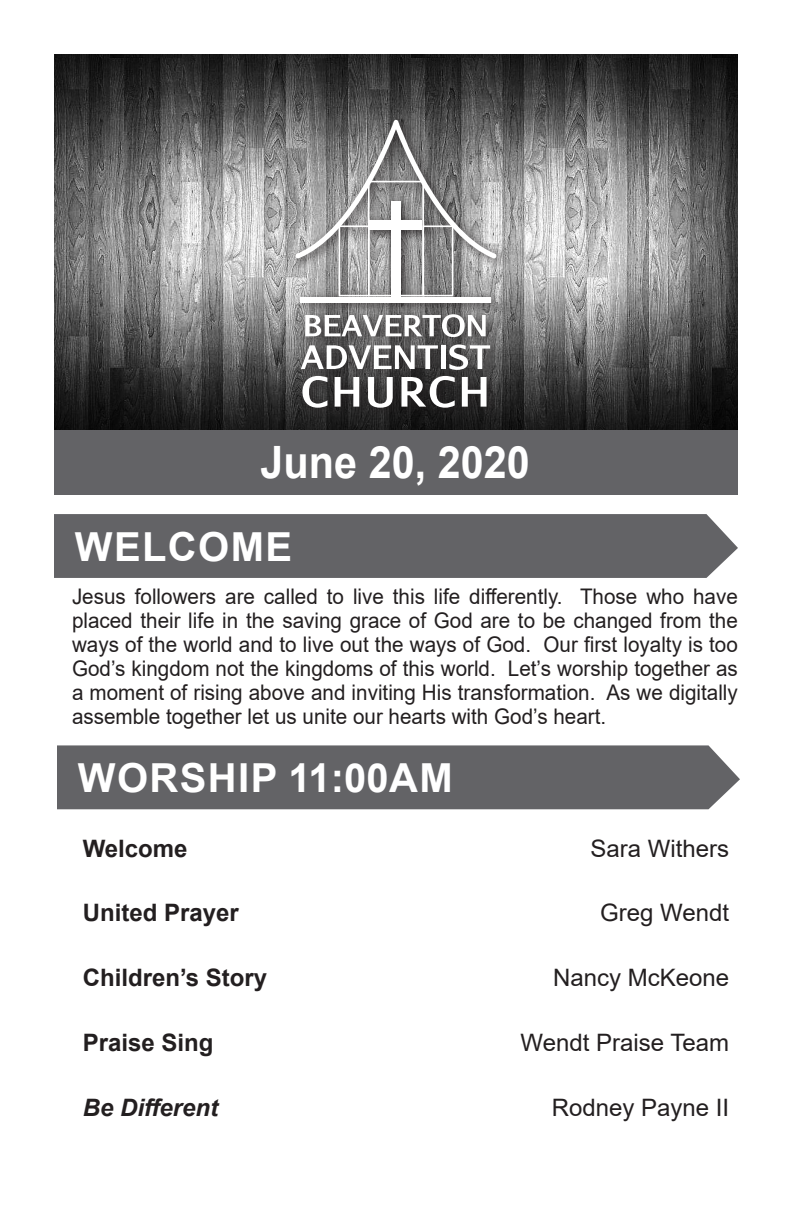
<style>
.page{position:relative;width:792px;height:1224px;background:#fff}
.page>*{position:absolute;margin:0;border:0;box-sizing:border-box;transform-origin:0 0}
.t1{font:700 44.6px "Arial";color:#fff;scale:.93 1}
.t2{font:700 40px "Arial";letter-spacing:.035em;color:#fff}
.t3{font:24px "Arial";color:#231f20}
.t4{font:700 24px "Arial";color:#231f20}
.t5{font:italic 700 24px "Arial";color:#231f20}
.Announcements{font:21.6px/24px "Arial";color:#231f20;text-align:justify;scale:.96 1}
</style>
<div class="page">
<img style="left:54px;top:54px;width:684px;height:376px">
<div style="left:289px;top:113px;width:220px;height:308px;background:#231f20;opacity:.9"></div>
<div style="left:301px;top:297px;width:190px;height:5px;background:#fff"></div>
<svg style="left:295px;top:120px;width:202px;height:176px;background:#989898"></svg>
<svg style="left:305px;top:314px;width:181px;height:23px"></svg>
<svg style="left:301px;top:345px;width:137px;height:24px"></svg>
<div style="left:441px;top:345px;width:5px;height:24px;background:#fff"></div>
<svg style="left:449px;top:345px;width:41px;height:25px"></svg>
<svg style="left:302px;top:376px;width:25px;height:32px"></svg>
<svg style="left:335px;top:377px;width:24px;height:30px"></svg>
<svg style="left:368px;top:377px;width:25px;height:31px"></svg>
<svg style="left:401px;top:376px;width:54px;height:32px"></svg>
<svg style="left:462px;top:377px;width:25px;height:30px"></svg>
<div style="left:54px;top:430px;width:684px;height:64px;background:#636366"></div>
<div style="left:54px;top:514px;width:684px;height:64px;background:#636366"></div>
<div style="left:57px;top:745px;width:683px;height:64px;background:#636366"></div>
<p class="t1" style="left:261px;top:431px;width:291px">June 20, 2020</p>
<p class="t2" style="left:75px;top:518px;width:219px">WELCOME</p>
<p class="Announcements" style="left:72px;top:585px;width:695px">Jesus followers are called to live this life differently. Those who have placed their life in the saving grace of God are to be changed from the ways of the world and to live out the ways of God. Our first loyalty is too God’s kingdom not the kingdoms of this world. Let’s worship together as a moment of rising above and inviting His transformation. As we digitally assemble together let us unite our hearts with God’s heart.</p>
<p class="t2" style="left:78px;top:750px;width:377px">WORSHIP 11:00AM</p>
<p class="t4" style="left:83px;top:831px;width:106px">Welcome</p>
<p class="t3" style="left:590px;top:832px;width:140px">Sara Withers</p>
<p class="t4" style="left:83px;top:896px;width:158px">United Prayer</p>
<p class="t3" style="left:600px;top:897px;width:130px">Greg Wendt</p>
<p class="t4" style="left:83px;top:961px;width:186px">Children’s Story</p>
<p class="t3" style="left:553px;top:961px;width:178px">Nancy McKeone</p>
<p class="t4" style="left:83px;top:1026px;width:132px">Praise Sing</p>
<p class="t3" style="left:521px;top:1026px;width:210px">Wendt Praise Team</p>
<p class="t5" style="left:83px;top:1091px;width:137px">Be Different</p>
<p class="t3" style="left:552px;top:1091px;width:179px">Rodney Payne II</p>
</div>
